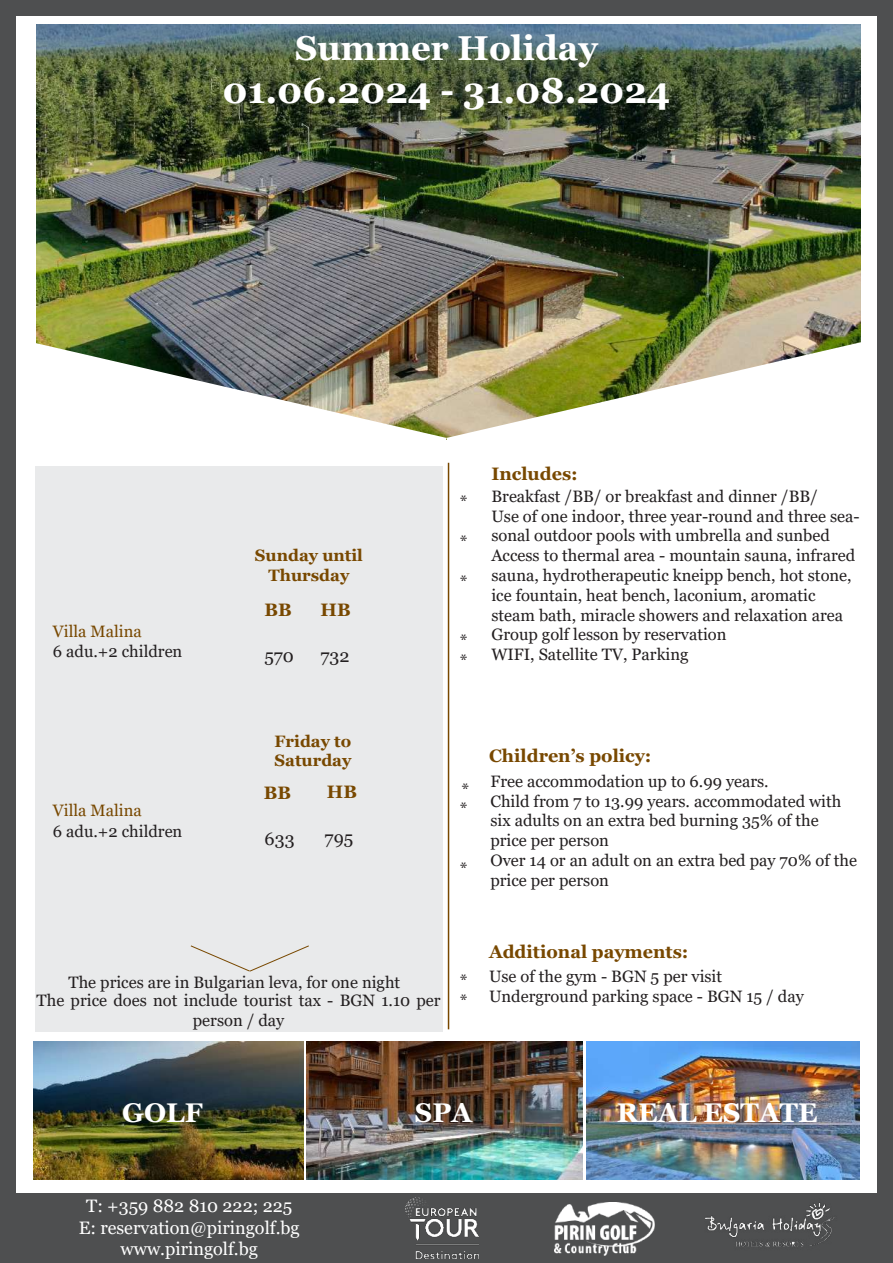
<style>
.page{position:relative;width:893px;height:1263px;background:#fff}
.page>*{position:absolute;margin:0;border:0;box-sizing:border-box;transform-origin:0 0}
.t1{font:700 36px "Georgia";color:#fff}
.t2{font:700 34.5px "Georgia";color:#fff}
.t3{font:700 27px "Georgia";color:#fff}
.t4{font:18px/21.6px "Georgia";color:#fff;text-align:center}
.t5{font:700 18px "Georgia";color:#784800}
.t6{font:18px "Georgia";color:#231f20}
.t7{font:16.5px/19.8px "Georgia";color:#231f20}
.t8{font:700 16.5px/19.8px "Georgia";color:#784800;text-align:center}
.t9{font:16.5px "Georgia";color:#784800}
</style>
<div class="page">
<div style="left:1px;top:0;width:891px;height:16px;background:#4e4f50"></div>
<img style="left:36px;top:25px;width:825px;height:310px">
<div style="left:0;top:1193px;width:893px;height:70px;background:#4e4f50"></div>
<img style="left:554px;top:1202px;width:101px;height:53px">
<img style="left:406px;top:1197px;width:72px;height:61px">
<img style="left:705px;top:1202px;width:130px;height:45px">
<img style="left:0;top:335px;width:446px;height:249px">
<div style="left:1px;top:0;width:15px;height:1228px;background:#4e4f50"></div>
<svg style="left:446px;top:335px;width:432px;height:245px"></svg>
<div style="left:417px;top:440px;width:86px;height:64px;background:#fff"></div>
<div style="left:878px;top:0;width:15px;height:1228px;background:#4e4f50"></div>
<img style="left:33px;top:1041px;width:270px;height:139px">
<img style="left:307px;top:1041px;width:275px;height:139px">
<img style="left:586px;top:1041px;width:274px;height:139px">
<div style="left:35px;top:466px;width:407px;height:565px;background:#e9eaeb"></div>
<hr style="left:448px;top:463px;width:1px;height:566px;background:#784800">
<svg style="left:190px;top:945px;width:119px;height:27px"></svg>
<h2 class="t2" style="left:295px;top:26px;width:304px">Summer Holiday</h2>
<h1 class="t1" style="left:223px;top:68px;width:449px">01.06.2024 - 31.08.2024</h1>
<p class="t9" style="left:53px;top:622px;width:90px">Villa Malina</p>
<p class="t7" style="left:53px;top:642px;width:131px">6 adu.+2 children</p>
<p class="t8" style="left:255px;top:546px;width:110px">Sunday until<br>Thursday</p>
<p class="t5" style="left:264px;top:598px;width:29px">ВВ</p>
<p class="t5" style="left:321px;top:598px;width:32px">НВ</p>
<p class="t6" style="left:264px;top:644px;width:31px">570</p>
<p class="t6" style="left:321px;top:644px;width:31px">732</p>
<p class="t7" style="left:460px;top:492px;width:9px">*</p>
<p class="t7" style="left:460px;top:532px;width:9px">*</p>
<p class="t7" style="left:460px;top:571px;width:9px">*</p>
<p class="t7" style="left:460px;top:631px;width:9px">* *</p>
<p class="t5" style="left:491px;top:462px;width:88px">Includes:</p>
<p class="t7" style="left:491px;top:486px;width:370px">Breakfast /BB/ or breakfast and dinner /BB/<br>Use of one indoor, three year-round and three sea&shy;sonal outdoor pools with umbrella and sunbed Access to thermal area - mountain sauna, infrared sauna, hydrotherapeutic kneipp bench, hot stone, ice fountain, heat bench, laconium, aromatic steam bath, miracle showers and relaxation area Group golf lesson by reservation<br>WIFI, Satellite TV, Parking</p>
<p class="t9" style="left:53px;top:800px;width:90px">Villa Malina</p>
<p class="t7" style="left:53px;top:822px;width:131px">6 adu.+2 children</p>
<p class="t8" style="left:274px;top:731px;width:78px;text-align:left">Friday to<br>Saturday</p>
<p class="t5" style="left:327px;top:780px;width:32px">НВ</p>
<p class="t5" style="left:264px;top:781px;width:29px">ВВ</p>
<p class="t6" style="left:265px;top:827px;width:32px">633</p>
<p class="t6" style="left:325px;top:827px;width:30px">795</p>
<p class="t7" style="left:460px;top:779px;width:11px">* *</p>
<p class="t7" style="left:460px;top:858px;width:9px">*</p>
<p class="t5" style="left:489px;top:744px;width:164px">Children’s policy:</p>
<p class="t7" style="left:490px;top:771px;width:368px">Free accommodation up to 6.99 years.<br>Child from 7 to 13.99 years. accommodated with six adults on an extra bed burning 35% of the price per person<br>Over 14 or an adult on an extra bed pay 70% of the price per person</p>
<p class="t7" style="left:37px;top:974px;width:406px;line-height:17.9px;text-align:center">The prices are in Bulgarian leva, for one night<br>The price does not include tourist tax - BGN 1.10 per</p>
<p class="t7" style="left:193px;top:1011px;width:93px">person / day</p>
<p class="t7" style="left:460px;top:971px;width:9px">* *</p>
<p class="t5" style="left:489px;top:940px;width:201px">Additional payments:</p>
<p class="t7" style="left:489px;top:966px;width:316px">Use of the gym - BGN 5 per visit<br>Underground parking space - BGN 15 / day</p>
<h3 class="t3" style="left:122px;top:1095px;width:82px">GOLF</h3>
<h3 class="t3" style="left:415px;top:1095px;width:58px">SPA</h3>
<h3 class="t3" style="left:617px;top:1095px;width:202px">REAL ESTATE</h3>
<p class="t4" style="left:79px;top:1195px;width:223px">Т: +359 882 810 222; 225<br>Е: reservation@piringolf.bg www.piringolf.bg</p>
</div>
